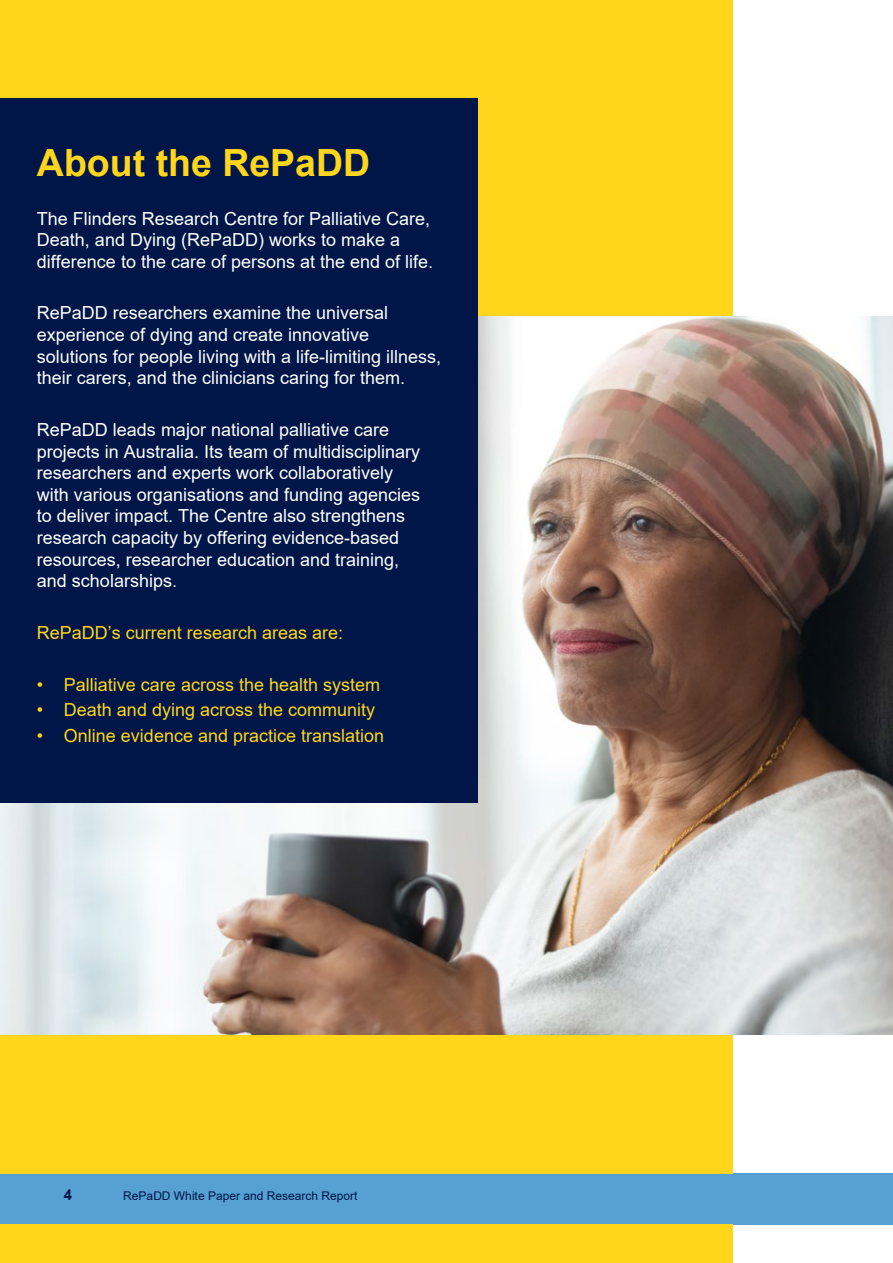
<style>
.page{position:relative;width:893px;height:1263px;background:#fff}
.page>*{position:absolute;margin:0;border:0;box-sizing:border-box;transform-origin:0 0}
.t1{font:700 37.5px "Arial";color:#ffd61b}
.t2{font:18px/21.6px "Arial";color:#fff}
.t3{font:18px "Arial";color:#ffd61b}
.t4{font:700 15px "Arial";color:#001648}
.t5{font:12px "Arial";color:#001648}
</style>
<div class="page">
<div style="left:0;top:1174px;width:893px;height:51px;background:#56a0d3"></div>
<div style="left:0;top:0;width:732px;height:1174px;background:#ffd61b"></div>
<img style="left:0;top:316px;width:893px;height:718px">
<div style="left:0;top:98px;width:477px;height:705px;background:#001648"></div>
<div style="left:0;top:1225px;width:732px;height:38px;background:#ffd61b"></div>
<h1 class="t1" style="left:37px;top:137px;width:335px">About the RePaDD</h1>
<p class="t2" style="left:37px;top:207px;width:398px">The Flinders Research Centre for Palliative Care,<br>Death, and Dying (RePaDD) works to make a difference to the care of persons at the end of life.</p>
<p class="t2" style="left:37px;top:302px;width:406px">RePaDD researchers examine the universal experience of dying and create innovative solutions for people living with a life-limiting illness, their carers, and the clinicians caring for them.</p>
<p class="t2" style="left:37px;top:419px;width:385px">RePaDD leads major national palliative care projects in Australia. Its team of multidisciplinary researchers and experts work collaboratively with various organisations and funding agencies to deliver impact. The Centre also strengthens research capacity by offering evidence-based resources, researcher education and training, and scholarships.</p>
<p class="t3" style="left:37px;top:620px;width:308px">RePaDD’s current research areas are:</p>
<p class="t3" style="left:37px;top:672px;width:345px">• Palliative care across the health system</p>
<p class="t3" style="left:37px;top:698px;width:340px">• Death and dying across the community</p>
<p class="t3" style="left:37px;top:723px;width:349px">• Online evidence and practice translation</p>
<p class="t4" style="left:64px;top:1184px;width:10px">4</p>
<p class="t5" style="left:123px;top:1187px;width:236px">RePaDD White Paper and Research Report</p>
</div>
